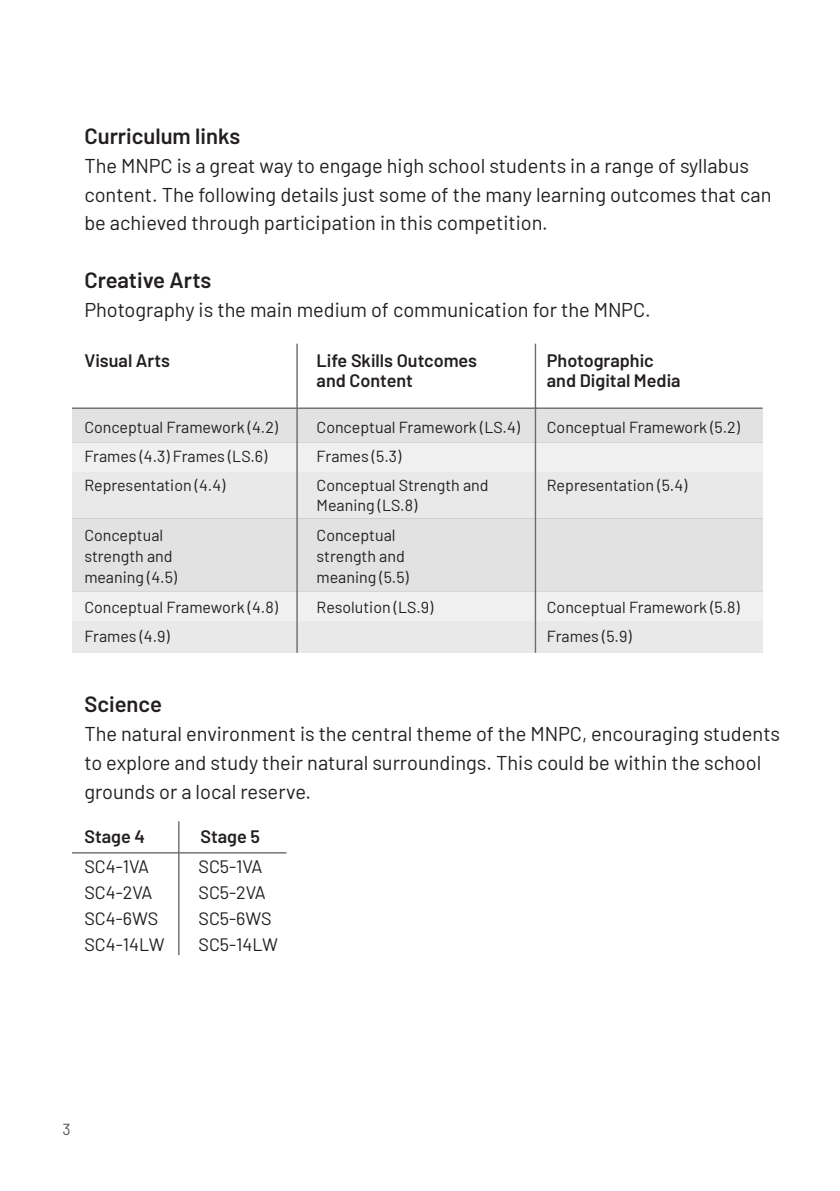
<style>
.page{position:relative;width:840px;height:1191px;background:#fff}
.page>*{position:absolute;margin:0;border:0;box-sizing:border-box;transform-origin:0 0}
.t1{font:600 22px "Barlow";color:#231f20}
.t2{font:20px/28.8px "Barlow";color:#231f20}
.t3{font:600 18px "Barlow";color:#231f20}
.t4{font:18px "Barlow";color:#231f20}
.t5{font:16px "Barlow";color:#231f20}
.t6{font:16px "Barlow";color:#57585a}
</style>
<div class="page">
<div style="left:72px;top:408px;width:690px;height:34px;background:#e2e2e2"></div>
<div style="left:72px;top:518px;width:690px;height:73px;background:#e2e2e2"></div>
<div style="left:72px;top:442px;width:690px;height:30px;background:#f0f0f0"></div>
<div style="left:72px;top:591px;width:690px;height:30px;background:#f0f0f0"></div>
<div style="left:72px;top:472px;width:690px;height:46px;background:#e9e9e9"></div>
<div style="left:72px;top:621px;width:690px;height:32px;background:#e9e9e9"></div>
<hr style="left:296px;top:344px;width:1px;height:309px;background:#6c6d70">
<hr style="left:178px;top:821px;width:1px;height:134px;background:#6c6d70">
<hr style="left:534px;top:344px;width:2px;height:309px;background:#6c6d70">
<hr style="left:72px;top:407px;width:690px;height:2px;background:#6c6d70">
<hr style="left:72px;top:852px;width:214px;height:1px;background:#6c6d70">
<p class="t1" style="left:84px;top:120px;width:157px">Curriculum links</p>
<p class="t2" style="left:84px;top:150px;width:688px">The MNPC is a great way to engage high school students in a range of syllabus content. The following details just some of the many learning outcomes that can be achieved through participation in this competition.</p>
<p class="t1" style="left:84px;top:264px;width:128px">Creative Arts</p>
<p class="t2" style="left:84px;top:294px;width:567px">Photography is the main medium of communication for the MNPC.</p>
<p class="t3" style="left:84px;top:347px;width:87px">Visual Arts</p>
<p class="t3" style="left:316px;top:347px;width:162px">Life Skills Outcomes</p>
<p class="t3" style="left:546px;top:347px;width:108px">Photographic</p>
<p class="t3" style="left:316px;top:367px;width:98px">and Content</p>
<p class="t3" style="left:546px;top:367px;width:135px">and Digital Media</p>
<p class="t5" style="left:84px;top:415px;width:195px">Conceptual Framework (4.2)</p>
<p class="t5" style="left:316px;top:415px;width:205px">Conceptual Framework (LS.4)</p>
<p class="t5" style="left:546px;top:415px;width:194px">Conceptual Framework (5.2)</p>
<p class="t5" style="left:84px;top:444px;width:184px">Frames (4.3) Frames (LS.6)</p>
<p class="t5" style="left:316px;top:444px;width:86px">Frames (5.3)</p>
<p class="t5" style="left:84px;top:473px;width:142px">Representation (4.4)</p>
<p class="t5" style="left:316px;top:473px;width:173px">Conceptual Strength and</p>
<p class="t5" style="left:546px;top:473px;width:142px">Representation (5.4)</p>
<p class="t5" style="left:316px;top:494px;width:102px">Meaning (LS.8)</p>
<p class="t5" style="left:84px;top:523px;width:80px">Conceptual</p>
<p class="t5" style="left:316px;top:523px;width:80px">Conceptual</p>
<p class="t5" style="left:84px;top:544px;width:90px">strength and</p>
<p class="t5" style="left:316px;top:544px;width:90px">strength and</p>
<p class="t5" style="left:84px;top:565px;width:94px">meaning (4.5)</p>
<p class="t5" style="left:316px;top:565px;width:94px">meaning (5.5)</p>
<p class="t5" style="left:84px;top:595px;width:195px">Conceptual Framework (4.8)</p>
<p class="t5" style="left:316px;top:595px;width:118px">Resolution (LS.9)</p>
<p class="t5" style="left:546px;top:595px;width:194px">Conceptual Framework (5.8)</p>
<p class="t5" style="left:84px;top:624px;width:87px">Frames (4.9)</p>
<p class="t5" style="left:546px;top:624px;width:86px">Frames (5.9)</p>
<p class="t1" style="left:84px;top:688px;width:79px">Science</p>
<p class="t2" style="left:84px;top:718px;width:697px">The natural environment is the central theme of the MNPC, encouraging students to explore and study their natural surroundings. This could be within the school grounds or a local reserve.</p>
<p class="t3" style="left:84px;top:823px;width:62px">Stage 4</p>
<p class="t3" style="left:200px;top:823px;width:61px">Stage 5</p>
<p class="t4" style="left:84px;top:853px;width:66px">SC4-1VA</p>
<p class="t4" style="left:198px;top:853px;width:65px">SC5-1VA</p>
<p class="t4" style="left:84px;top:879px;width:69px">SC4-2VA</p>
<p class="t4" style="left:198px;top:879px;width:69px">SC5-2VA</p>
<p class="t4" style="left:84px;top:905px;width:75px">SC4-6WS</p>
<p class="t4" style="left:198px;top:905px;width:75px">SC5-6WS</p>
<p class="t4" style="left:84px;top:931px;width:82px">SC4-14LW</p>
<p class="t4" style="left:198px;top:931px;width:81px">SC5-14LW</p>
<p class="t6" style="left:62px;top:1117px;width:10px">3</p>
</div>
